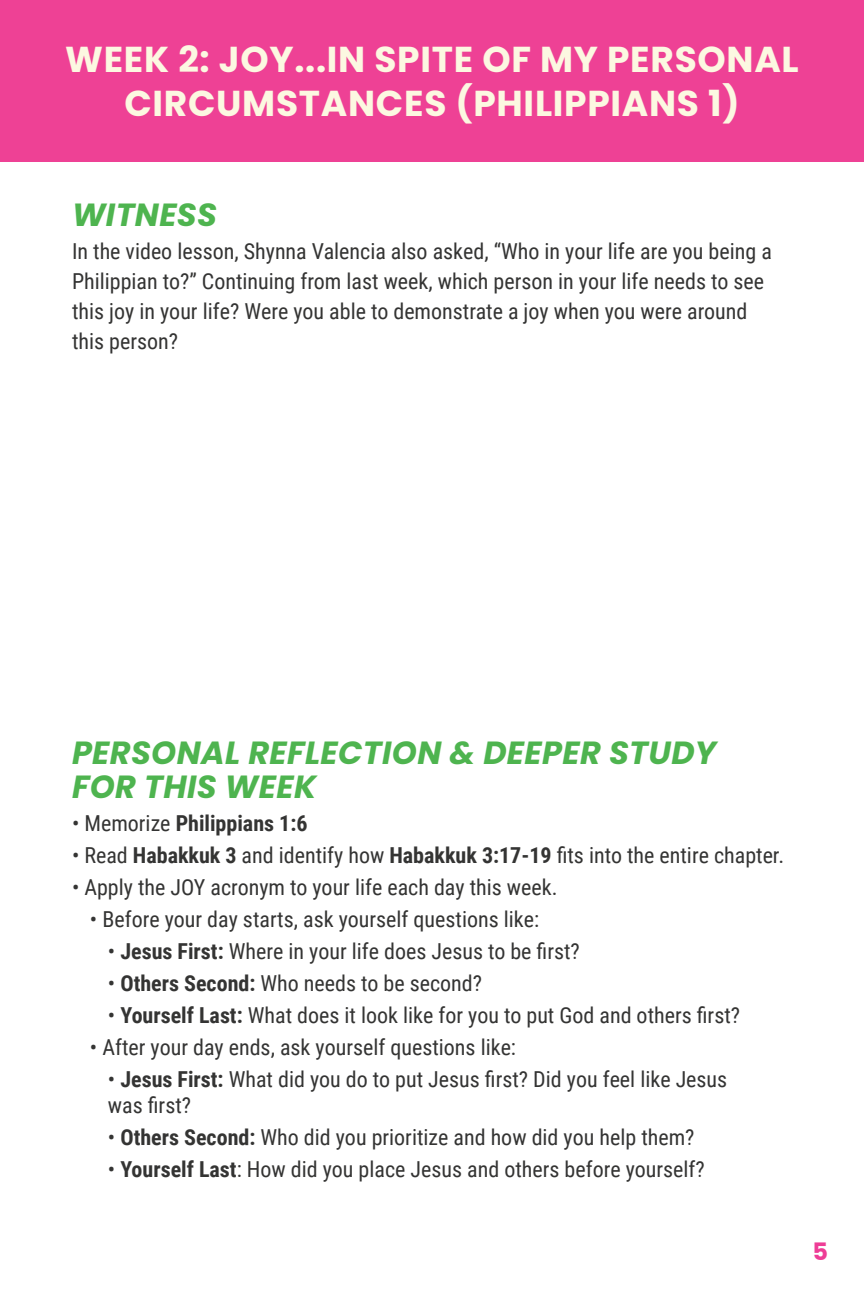
<style>
.page{position:relative;width:864px;height:1296px;background:#fff}
.page>*{position:absolute;margin:0;border:0;box-sizing:border-box;transform-origin:0 0}
.t1{font:700 36px/44px "Poppins";letter-spacing:.02em;color:#fcf8e1;text-align:center}
.t2{font:italic 700 32px/34px "Poppins";letter-spacing:.01em;color:#4eb44f}
.t3{font:700 24px "Poppins";color:#ee3d96}
.t4{font:22px/30px "Roboto Condensed";color:#343433}
.t5{font:700 22px "Roboto Condensed";color:#343433}
.s1{font-weight:400}
.s2{font-weight:700}
</style>
<div class="page">
<div style="left:0;top:0;width:864px;height:162px;background:#ee4195"></div>
<h1 class="t1" style="left:65px;top:37px;width:735px">WEEK 2: JOY...IN SPITE OF MY PERSONAL<br>CIRCUMSTANCES (PHILIPPIANS 1)</h1>
<h2 class="t2" style="left:72px;top:198px;width:147px">WITNESS</h2>
<p class="t4" style="left:72px;top:235px;width:701px">In the video lesson, Shynna Valencia also asked, “Who in your life are you being a Philippian to?” Continuing from last week, which person in your life needs to see this joy in your life? Were you able to demonstrate a joy when you were around this person?</p>
<h2 class="t2" style="left:72px;top:736px;width:646px">PERSONAL REFLECTION &amp; DEEPER STUDY<br>FOR THIS WEEK</h2>
<p class="t5" style="left:72px;top:807px;width:237px"><span class="s1">• Memorize</span> Philippians 1:6</p>
<p class="t4" style="left:72px;top:839px;width:714px">• Read <span class="s2">Habakkuk 3</span> and identify how <span class="s2">Habakkuk 3:17-19</span> fits into the entire chapter.</p>
<p class="t4" style="left:72px;top:871px;width:487px">• Apply the JOY acronym to your life each day this week.</p>
<p class="t4" style="left:90px;top:903px;width:451px">• Before your day starts, ask yourself questions like:</p>
<p class="t4" style="left:108px;top:935px;width:473px">• <span class="s2">Jesus First:</span> Where in your life does Jesus to be first?</p>
<p class="t4" style="left:108px;top:967px;width:376px">• <span class="s2">Others Second:</span> Who needs to be second?</p>
<p class="t4" style="left:108px;top:999px;width:634px">• <span class="s2">Yourself Last:</span> What does it look like for you to put God and others first?</p>
<p class="t4" style="left:90px;top:1031px;width:428px">• After your day ends, ask yourself questions like:</p>
<p class="t4" style="left:108px;top:1065px;width:621px;line-height:26px">• <span class="s2">Jesus First:</span> What did you do to put Jesus first? Did you feel like Jesus was first?</p>
<p class="t4" style="left:108px;top:1121px;width:588px">• <span class="s2">Others Second:</span> Who did you prioritize and how did you help them?</p>
<p class="t4" style="left:108px;top:1153px;width:598px">• <span class="s2">Yourself Last</span>: How did you place Jesus and others before yourself?</p>
<p class="t3" style="left:812px;top:1238px;width:17px">5</p>
</div>
